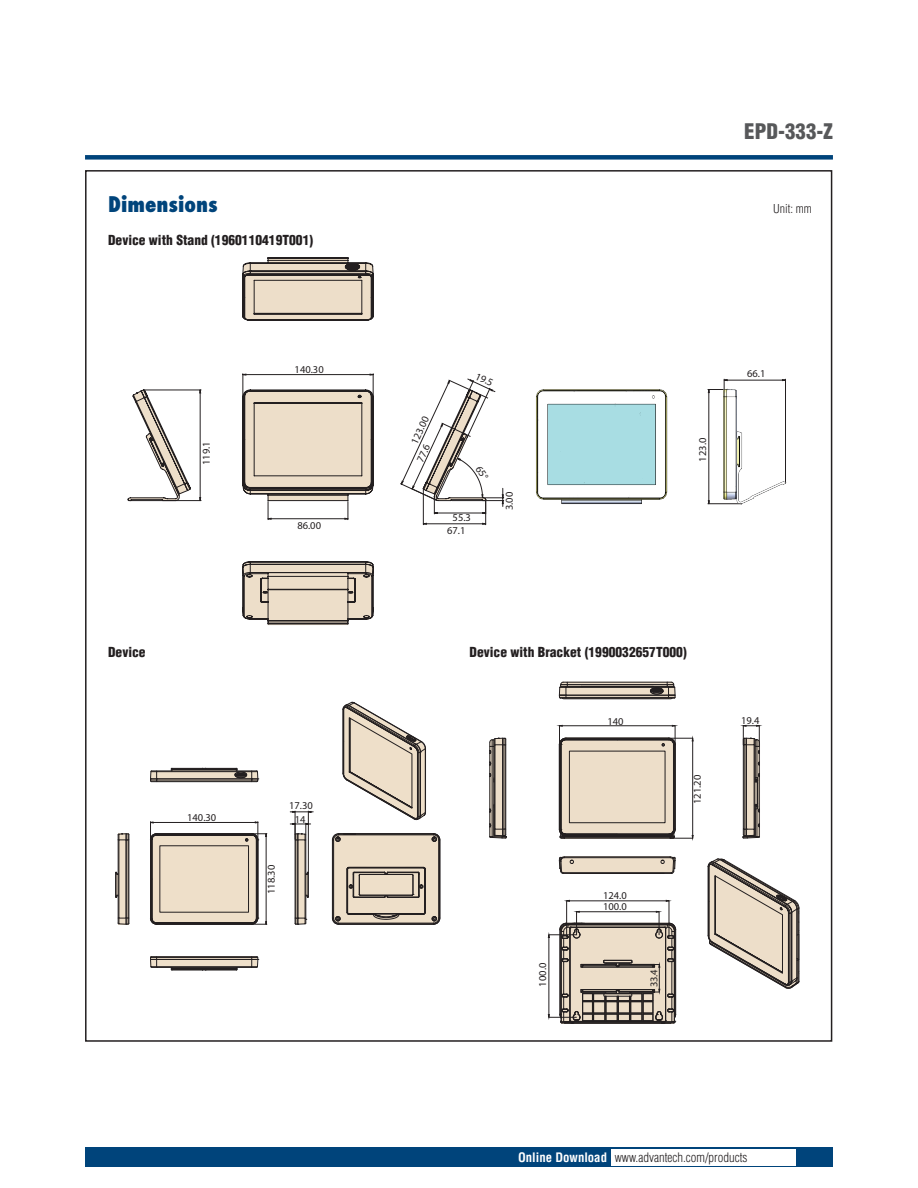
<style>
.page{position:relative;width:918px;height:1188px;background:#fff}
.page>*{position:absolute;margin:0;border:0;box-sizing:border-box;transform-origin:0 0}
.t1{font:800 condensed 21px "Futura";color:#00447b}
.t2{font:900 condensed 21px "Helvetica";color:#57585a}
.t3{font:900 condensed 13.5px "Helvetica";color:#231f20}
.t4{font:300 condensed 12.75px "Helvetica";color:#231f20}
.t5{font:300 condensed 12px "Helvetica";color:#231f20}
.t6{font:10.5px/13.5px "Myriad Pro";color:#231f20;text-align:center}
.s1{font-weight:700;color:#fff}
</style>
<div class="page">
<div style="left:85px;top:155px;width:748px;height:5px;background:#00447b"></div>
<div style="left:85px;top:1147px;width:748px;height:20px;background:#00447b"></div>
<div style="left:611px;top:1149px;width:184px;height:16px;background:#fff"></div>
<svg style="left:242px;top:257px;width:132px;height:64px;background:#b9ad9f"></svg>
<svg style="left:242px;top:561px;width:132px;height:64px;background:#c3b6a7"></svg>
<svg style="left:127px;top:389px;width:64px;height:112px"></svg>
<hr style="left:145px;top:390px;width:56px;height:1px;background:#231f20">
<hr style="left:130px;top:500px;width:71px;height:1px;background:#231f20">
<svg style="left:199px;top:389px;width:3px;height:112px"></svg>
<svg style="left:242px;top:373px;width:132px;height:147px"></svg>
<img style="left:536px;top:389px;width:132px;height:115px">
<hr style="left:724px;top:380px;width:62px;height:1px;background:#231f20">
<hr style="left:785px;top:379px;width:1px;height:103px;background:#231f20">
<hr style="left:708px;top:390px;width:1px;height:114px;background:#231f20">
<hr style="left:708px;top:503px;width:32px;height:1px;background:#231f20">
<svg style="left:707px;top:379px;width:22px;height:14px"></svg>
<img style="left:719px;top:386px;width:68px;height:119px">
<svg style="left:151px;top:771px;width:107px;height:10px"></svg>
<div style="left:151px;top:956px;width:106px;height:11px;background:#eedfc9"></div>
<svg style="left:150px;top:822px;width:117px;height:103px;background:#d2c7b8"></svg>
<hr style="left:266px;top:834px;width:1px;height:90px;background:#231f20">
<div style="left:156px;top:771px;width:96px;height:8px;border:1px solid #231f20"></div>
<div style="left:150px;top:771px;width:7px;height:8px;border:1px solid #231f20"></div>
<div style="left:156px;top:771px;width:96px;height:1px;border:1px solid #231f20"></div>
<svg style="left:150px;top:770px;width:7px;height:2px"></svg>
<div style="left:156px;top:781px;width:96px;height:1px;border:1px solid #231f20"></div>
<svg style="left:170px;top:768px;width:89px;height:14px"></svg>
<svg style="left:150px;top:779px;width:8px;height:3px"></svg>
<svg style="left:290px;top:811px;width:23px;height:114px"></svg>
<svg style="left:170px;top:968px;width:68px;height:3px"></svg>
<div style="left:150px;top:959px;width:7px;height:8px;border:1px solid #231f20"></div>
<div style="left:251px;top:959px;width:7px;height:8px;border:1px solid #231f20"></div>
<div style="left:156px;top:966px;width:96px;height:2px;border:1px solid #231f20"></div>
<svg style="left:150px;top:966px;width:7px;height:2px"></svg>
<svg style="left:252px;top:966px;width:6px;height:2px"></svg>
<svg style="left:150px;top:956px;width:109px;height:4px"></svg>
<svg style="left:115px;top:833px;width:15px;height:92px"></svg>
<svg style="left:342px;top:702px;width:84px;height:118px"></svg>
<svg style="left:332px;top:833px;width:109px;height:92px;background:#c5b8a7"></svg>
<svg style="left:556px;top:725px;width:138px;height:116px"></svg>
<svg style="left:489px;top:737px;width:18px;height:102px;background:#938a80"></svg>
<svg style="left:740px;top:725px;width:22px;height:114px"></svg>
<svg style="left:559px;top:856px;width:117px;height:18px;background:#bdb1a1"></svg>
<svg style="left:559px;top:681px;width:117px;height:19px;background:#91887f"></svg>
<svg style="left:707px;top:858px;width:93px;height:131px"></svg>
<svg style="left:548px;top:911px;width:129px;height:113px;background:#bab1a5"></svg>
<hr style="left:669px;top:901px;width:1px;height:36px;background:#231f20">
<hr style="left:566px;top:901px;width:1px;height:36px;background:#231f20">
<hr style="left:569px;top:900px;width:97px;height:1px;background:#231f20">
<svg style="left:665px;top:899px;width:7px;height:3px"></svg>
<svg style="left:400px;top:378px;width:104px;height:147px"></svg>
<h1 class="t2" style="left:744px;top:118px;width:90px">EPD-333-Z</h1>
<h1 class="t1" style="left:108px;top:191px;width:111px">Dimensions</h1>
<p class="t5" style="left:773px;top:201px;width:40px">Unit: mm</p>
<p class="t3" style="left:108px;top:231px;width:207px">Device with Stand (1960110419T001)</p>
<p class="t6" style="left:295px;top:363px;width:31px">140.30</p>
<p class="t6" style="left:479px;top:369px;width:20px;rotate:25deg">19.5</p>
<p class="t6" style="left:408px;top:440px;width:31px;rotate:-65deg">123.00</p>
<p class="t6" style="left:199px;top:465px;width:25px;rotate:-90deg">119.1</p>
<p class="t6" style="left:696px;top:462px;width:25px;rotate:-90deg">123.0</p>
<p class="t6" style="left:413px;top:458px;width:20px;rotate:-65deg">77.6</p>
<p class="t6" style="left:297px;top:518px;width:25px">86.00</p>
<p class="t6" style="left:453px;top:511px;width:20px">55.3</p>
<p class="t6" style="left:447px;top:523px;width:20px">67.1</p>
<p class="t6" style="left:502px;top:510px;width:20px;rotate:-90deg">3.00</p>
<p class="t6" style="left:747px;top:367px;width:20px">66.1</p>
<p class="t3" style="left:108px;top:644px;width:39px">Device</p>
<p class="t6" style="left:187px;top:810px;width:31px">140.30</p>
<p class="t6" style="left:289px;top:799px;width:25px">17.30<br>14</p>
<p class="t6" style="left:265px;top:894px;width:31px;rotate:-90deg">118.30</p>
<p class="t3" style="left:470px;top:644px;width:219px">Device with Bracket (1990032657T000)</p>
<p class="t6" style="left:607px;top:714px;width:18px">140</p>
<p class="t6" style="left:603px;top:888px;width:25px">124.0</p>
<p class="t6" style="left:603px;top:899px;width:25px">100.0</p>
<p class="t6" style="left:536px;top:987px;width:25px;rotate:-90deg">100.0</p>
<p class="t6" style="left:647px;top:987px;width:20px;rotate:-90deg">33.4</p>
<p class="t6" style="left:690px;top:804px;width:31px;rotate:-90deg">121.20</p>
<p class="t6" style="left:741px;top:714px;width:20px">19.4</p>
<p class="t4" style="left:518px;top:1149px;width:231px"><span class="s1">Online Download</span> www.advantech.com/products</p>
</div>
